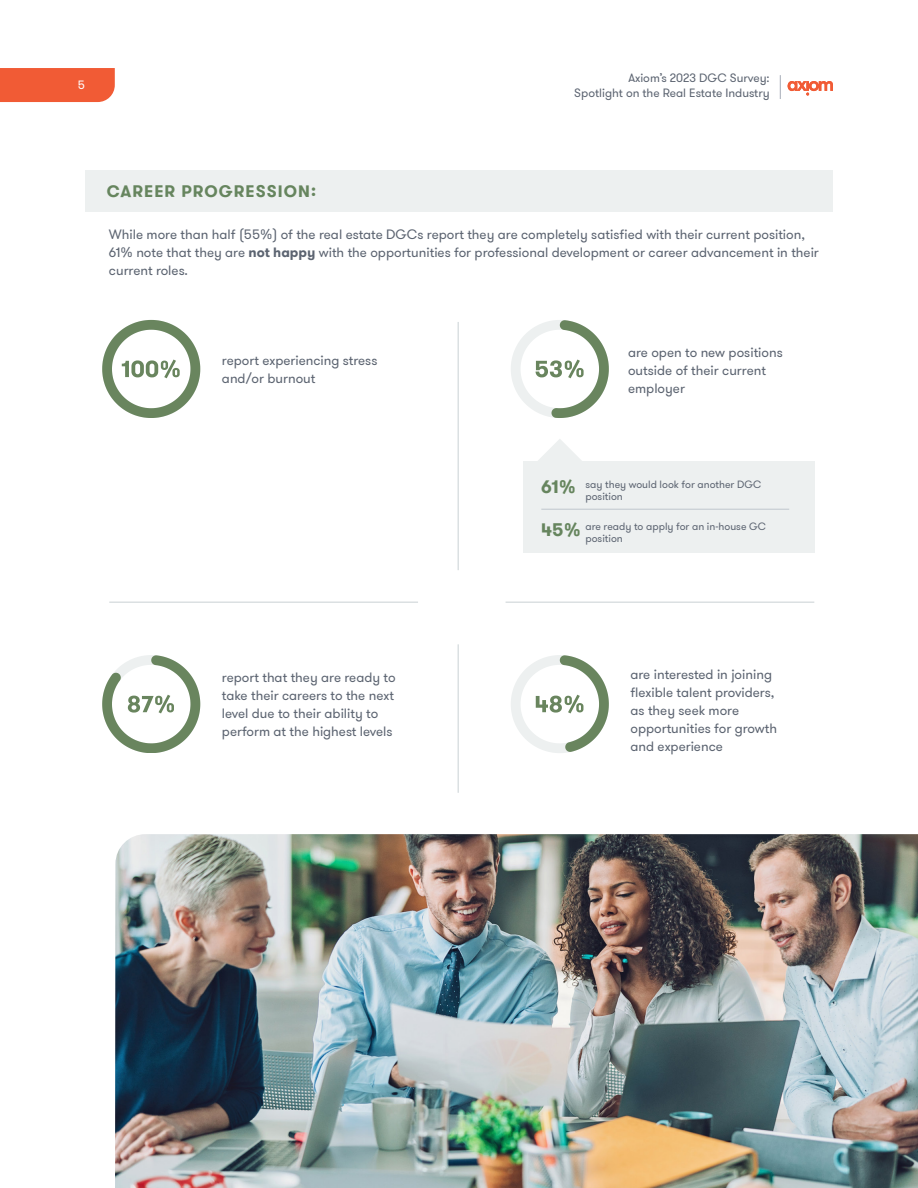
<style>
.page{position:relative;width:918px;height:1188px;background:#fff}
.page>*{position:absolute;margin:0;border:0;box-sizing:border-box;transform-origin:0 0}
.t1{font:700 18px "GT Walsheim Pro";color:#66855e}
.t2{font:700 16.5px "GT Walsheim Pro";letter-spacing:.065em;color:#66855e}
.t3{font:13.5px/18px "GT Walsheim Pro";color:#5c6471}
.t4{font:12px/15px "GT Walsheim Pro";color:#5c6471;text-align:right}
.t5{font:12px "GT Walsheim Pro";color:#fff}
.t6{font:10.5px/12px "GT Walsheim Pro";color:#5c6471}
.s1{font-weight:700}
</style>
<div class="page">
<div style="left:0;top:68px;width:115px;height:34px;background:#f15b35"></div>
<svg style="left:780px;top:75px;width:1px;height:24px"></svg>
<div style="left:85px;top:170px;width:748px;height:41px;background:#edf0f0"></div>
<svg style="left:788px;top:81px;width:45px;height:15px"></svg>
<div style="left:523px;top:461px;width:291px;height:92px;background:#edf0f0"></div>
<svg style="left:538px;top:439px;width:44px;height:22px"></svg>
<hr style="left:541px;top:509px;width:248px;height:1px;background:#bfc6cd">
<hr style="left:458px;top:322px;width:1px;height:248px;background:#dbe0e2">
<hr style="left:458px;top:644px;width:1px;height:149px;background:#dbe0e2">
<hr style="left:109px;top:601px;width:309px;height:2px;background:#dbe0e2">
<hr style="left:506px;top:601px;width:308px;height:2px;background:#dbe0e2">
<svg style="left:102px;top:320px;width:98px;height:98px"></svg>
<img style="left:115px;top:834px;width:803px;height:354px">
<svg style="left:511px;top:320px;width:98px;height:98px"></svg>
<svg style="left:102px;top:655px;width:98px;height:98px"></svg>
<svg style="left:511px;top:655px;width:98px;height:98px"></svg>
<p class="t5" style="left:78px;top:78px;width:9px">5</p>
<p class="t4" style="left:574px;top:70px;width:197px">Axiom’s 2023 DGC Survey:<br>Spotlight on the Real Estate Industry</p>
<p class="t2" style="left:107px;top:180px;width:211px">CAREER PROGRESSION:</p>
<p class="t3" style="left:109px;top:226px;width:711px">While more than half (55%) of the real estate DGCs report they are completely satisfied with their current position,<br>61% note that they are <span class="s1">not happy</span> with the opportunities for professional development or career advancement in their current roles.</p>
<p class="t3" style="left:222px;top:352px;width:157px">report experiencing stress and/or burnout</p>
<p class="t3" style="left:628px;top:344px;width:156px">are open to new positions outside of their current employer</p>
<h1 class="t1" style="left:541px;top:475px;width:36px">61%</h1>
<h1 class="t1" style="left:541px;top:518px;width:41px">45%</h1>
<p class="t6" style="left:585px;top:478px;width:177px">say they would look for another DGC position</p>
<p class="t6" style="left:585px;top:521px;width:182px">are ready to apply for an in-house GC position</p>
<p class="t3" style="left:222px;top:669px;width:175px">report that they are ready to take their careers to the next level due to their ability to perform at the highest levels</p>
<p class="t3" style="left:630px;top:666px;width:148px">are interested in joining flexible talent providers, as they seek more opportunities for growth and experience</p>
</div>
